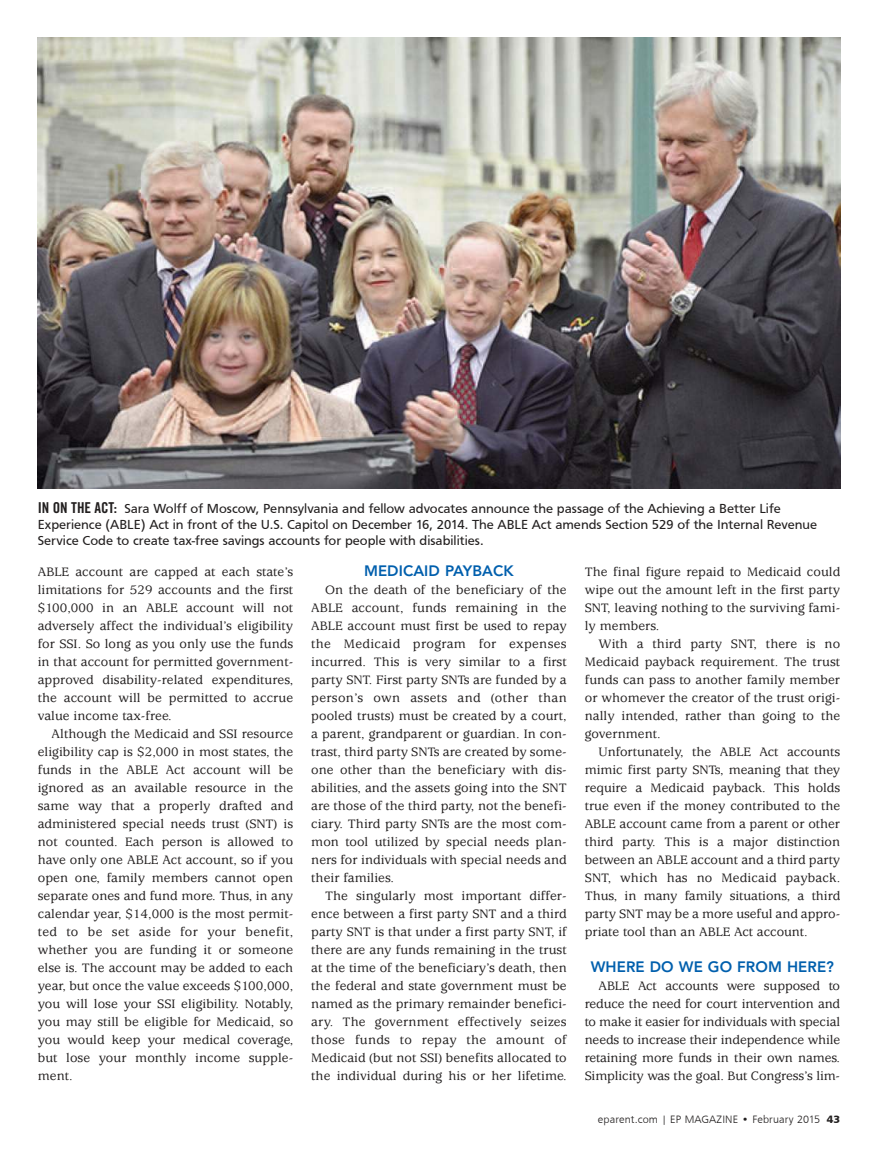
<style>
.page{position:relative;width:878px;height:1161px;background:#fff}
.page>*{position:absolute;margin:0;border:0;box-sizing:border-box;transform-origin:0 0}
.t1{font:800 15px "Avenir";letter-spacing:.005em;color:#005fad}
.t2{font:500 13.5px/18px "Usherwood";letter-spacing:.005em;color:#221f1f;text-align:justify}
.t3{font:13.5px/15.8px "Frutus T";color:#221f1f}
.t4{font:11.25px "Frutus T Light";letter-spacing:.01em;color:#221f1f}
.s1{font-family:"Trade Gothic Bold Cond Twenty";font-size:15px}
.s2{font-family:"Frutus T Bold"}
</style>
<div class="page">
<img style="left:38px;top:38px;width:802px;height:451px">
<p class="t3" style="left:38px;top:502px;width:780px"><span class="s1">IN ON THE ACT:</span> Sara Wolff of Moscow, Pennsylvania and fellow advocates announce the passage of the Achieving a Better Life<br>Experience (ABLE) Act in front of the U.S. Capitol on December 16, 2014. The ABLE Act amends Section 529 of the Internal Revenue<br>Service Code to create tax-free savings accounts for people with disabilities.</p>
<p class="t2" style="left:38px;top:564px;width:257px">ABLE account are capped at each state’s limitations for 529 accounts and the first $100,000 in an ABLE account will not adversely affect the individual’s eligibility for SSI. So long as you only use the funds in that account for permitted government&shy;approved disability-related expenditures, the account will be permitted to accrue value income tax-free.</p>
<p class="t2" style="left:38px;top:726px;width:257px;text-indent:14px">Although the Medicaid and SSI resource eligibility cap is $2,000 in most states, the funds in the ABLE Act account will be ignored as an available resource in the same way that a properly drafted and administered special needs trust (SNT) is not counted. Each person is allowed to have only one ABLE Act account, so if you open one, family members cannot open separate ones and fund more. Thus, in any calendar year, $14,000 is the most permit&shy;ted to be set aside for your benefit, whether you are funding it or someone else is. The account may be added to each year, but once the value exceeds $100,000, you will lose your SSI eligibility. Notably, you may still be eligible for Medicaid, so you would keep your medical coverage, but lose your monthly income supple&shy;ment.</p>
<p class="t1" style="left:364px;top:562px;width:151px">MEDICAID PAYBACK</p>
<p class="t2" style="left:311px;top:582px;width:257px;text-indent:14px">On the death of the beneficiary of the ABLE account, funds remaining in the ABLE account must first be used to repay the Medicaid program for expenses incurred. This is very similar to a first party SNT. First party SNTs are funded by a person’s own assets and (other than pooled trusts) must be created by a court, a parent, grandparent or guardian. In con&shy;trast, third party SNTs are created by some&shy;one other than the beneficiary with dis&shy;abilities, and the assets going into the SNT are those of the third party, not the benefi&shy;ciary. Third party SNTs are the most com&shy;mon tool utilized by special needs plan&shy;ners for individuals with special needs and their families.</p>
<p class="t2" style="left:311px;top:888px;width:257px;text-indent:14px">The singularly most important differ&shy;ence between a first party SNT and a third party SNT is that under a first party SNT, if there are any funds remaining in the trust at the time of the beneficiary’s death, then the federal and state government must be named as the primary remainder benefici&shy;ary. The government effectively seizes those funds to repay the amount of Medicaid (but not SSI) benefits allocated to the individual during his or her lifetime.</p>
<p class="t2" style="left:584px;top:564px;width:257px">The final figure repaid to Medicaid could wipe out the amount left in the first party SNT, leaving nothing to the surviving fami&shy;ly members.</p>
<p class="t2" style="left:584px;top:636px;width:257px;text-indent:14px">With a third party SNT, there is no Medicaid payback requirement. The trust funds can pass to another family member or whomever the creator of the trust origi&shy;nally intended, rather than going to the government.</p>
<p class="t2" style="left:584px;top:744px;width:257px;text-indent:14px">Unfortunately, the ABLE Act accounts mimic first party SNTs, meaning that they require a Medicaid payback. This holds true even if the money contributed to the ABLE account came from a parent or other third party. This is a major distinction between an ABLE account and a third party SNT, which has no Medicaid payback.<br>Thus, in many family situations, a third party SNT may be a more useful and appro&shy;priate tool than an ABLE Act account.</p>
<p class="t1" style="left:590px;top:958px;width:245px">WHERE DO WE GO FROM HERE?</p>
<p class="t2" style="left:584px;top:978px;width:257px;text-indent:14px">ABLE Act accounts were supposed to reduce the need for court intervention and to make it easier for individuals with special needs to increase their independence while retaining more funds in their own names.<br>Simplicity was the goal. But Congress’s lim-</p>
<p class="t4" style="left:598px;top:1115px;width:244px">eparent.com | EP MAGAZINE • February 2015 <span class="s2">43</span></p>
</div>
